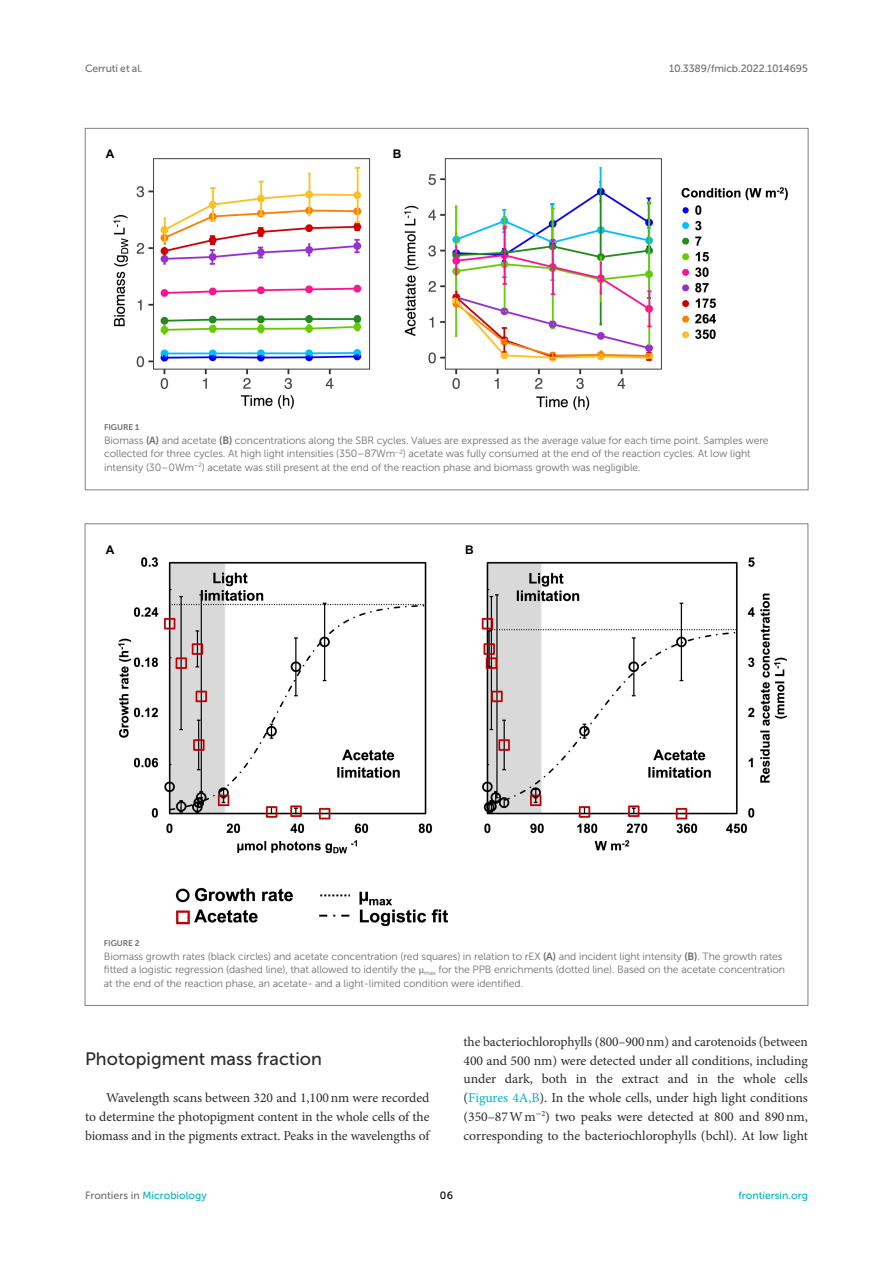
<style>
.page{position:relative;width:893px;height:1263px;background:#fff}
.page>*{position:absolute;margin:0;border:0;box-sizing:border-box;transform-origin:0 0}
.HEAD_2{font:18px "Museo Sans 500";color:#2b2b2a}
.TEXT_FLUSH{font:13.5px/18.8px "Minion Pro";letter-spacing:-.005em;color:#2b2b2a;text-align:justify}
.t1{font:700 12px "Arial";color:#000}
.FIG_LEG{font:10.5px/13.5px "Museo Sans 300";letter-spacing:-.01em;color:#706f70}
.t2{font:10.5px "Museo Sans 500";letter-spacing:-.015em;color:#706f70}
.t3{font:10.5px "Museo Sans 500";color:#00b4c4}
.t4{font:10.5px "Museo Sans 500";color:#000}
.FIG_HD{font:8.25px "Museo Sans 700";letter-spacing:-.01em;color:#706f70}
.s1{font-family:"Museo Sans 700"}
.s2{font-family:"STIX General"}
.s3{color:#00b4c4}
.s4{color:#706f70}
</style>
<div class="page">
<img style="left:113px;top:158px;width:675px;height:253px">
<img style="left:118px;top:557px;width:670px;height:370px">
<p class="t2" style="left:85px;top:63px;width:59px">Cerruti et al.</p>
<p class="t2" style="left:669px;top:63px;width:140px">10.3389/fmicb.2022.1014695</p>
<p class="t1" style="left:106px;top:146px;width:10px">A</p>
<p class="t1" style="left:393px;top:146px;width:10px">B</p>
<p class="FIG_HD" style="left:104px;top:423px;width:37px">FIGURE 1</p>
<p class="FIG_LEG" style="left:104px;top:434px;width:666px">Biomass <span class="s1">(A)</span> and acetate <span class="s1">(B)</span> concentrations along the SBR cycles. Values are expressed as the average value for each time point. Samples were collected for three cycles. At high light intensities (350–87 W m<sup>−</sup><sup>2</sup>) acetate was fully consumed at the end of the reaction cycles. At low light intensity (30–0 W m<sup>−</sup><sup>2</sup>) acetate was still present at the end of the reaction phase and biomass growth was negligible.</p>
<p class="t1" style="left:106px;top:541px;width:10px">A</p>
<p class="t1" style="left:465px;top:541px;width:10px">B</p>
<p class="FIG_HD" style="left:104px;top:938px;width:37px">FIGURE 2</p>
<p class="FIG_LEG" style="left:104px;top:949px;width:683px">Biomass growth rates (black circles) and acetate concentration (red squares) in relation to rEX <span class="s1">(A)</span> and incident light intensity <span class="s1">(B)</span>. The growth rates fitted a logistic regression (dashed line), that allowed to identify the <span class="s2">μ</span><sub>max</sub> for the PPB enrichments (dotted line). Based on the acetate concentration at the end of the reaction phase, an acetate- and a light-limited condition were identified.</p>
<p class="HEAD_2" style="left:85px;top:1048px;width:238px">Photopigment mass fraction</p>
<p class="TEXT_FLUSH" style="left:85px;top:1088px;width:346px;text-indent:21px">Wavelength scans between 320 and 1,100nm were recorded to determine the photopigment content in the whole cells of the biomass and in the pigments extract. Peaks in the wavelengths of</p>
<p class="TEXT_FLUSH" style="left:463px;top:1032px;width:346px">the bacteriochlorophylls (800–900nm) and carotenoids (between 400 and 500 nm) were detected under all conditions, including under dark, both in the extract and in the whole cells (<span class="s3">Figures 4A,B</span>). In the whole cells, under high light conditions (350–87Wm<sup>−</sup><sup>2</sup>) two peaks were detected at 800 and 890nm, corresponding to the bacteriochlorophylls (bchl). At low light</p>
<p class="t3" style="left:85px;top:1190px;width:123px"><span class="s4">Frontiers in</span> Microbiology</p>
<p class="t4" style="left:440px;top:1190px;width:15px">06</p>
<p class="t3" style="left:738px;top:1190px;width:71px">frontiersin.org</p>
</div>
